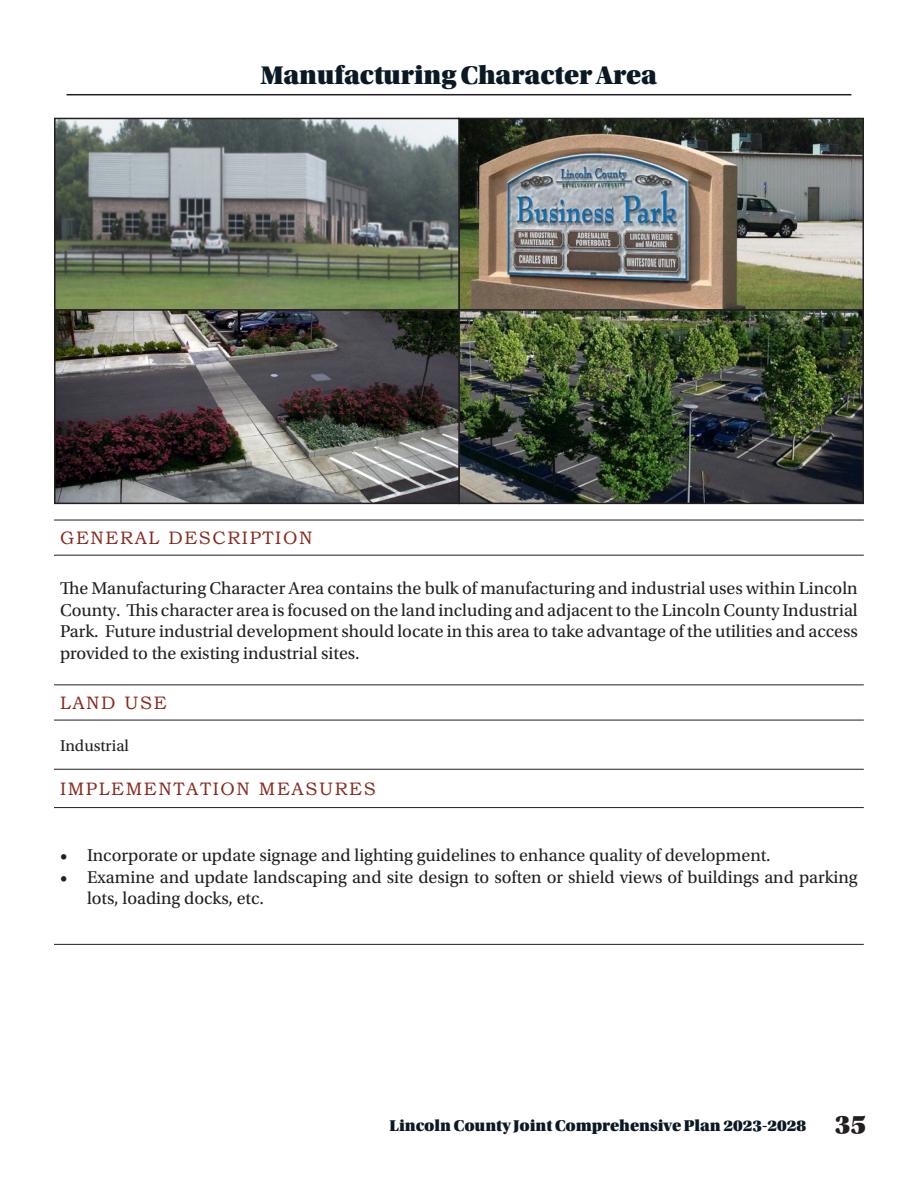
<style>
.page{position:relative;width:918px;height:1188px;background:#fff}
.page>*{position:absolute;margin:0;border:0;box-sizing:border-box;transform-origin:0 0}
.Page_Detail{font:27px "Utopia Std Black Headline";color:#0a1923}
.Body_Text{font:18px/21.6px "Utopia Std";color:#231f20;text-align:justify}
.Page_Detail_2{font:18px "Bookman Old Style";letter-spacing:.09em;color:#87291d}
.t1{font:16.5px "Utopia Std Black Headline";color:#0a1923}
.Body_Text-2{font:16.5px "Utopia Std";color:#231f20}
.s1{font-size:27px;color:#231f20}
</style>
<div class="page">
<img style="left:57px;top:121px;width:804px;height:380px">
<div style="left:458px;top:118px;width:406px;height:193px;border:2px solid #231f20"></div>
<div style="left:458px;top:309px;width:406px;height:195px;border:2px solid #231f20"></div>
<div style="left:54px;top:118px;width:406px;height:193px;border:2px solid #231f20"></div>
<div style="left:54px;top:309px;width:406px;height:195px;border:2px solid #231f20"></div>
<hr style="left:67px;top:94px;width:784px;height:1px;background:#231f20">
<hr style="left:54px;top:520px;width:810px;height:1px;background:#231f20">
<hr style="left:54px;top:555px;width:810px;height:1px;background:#231f20">
<hr style="left:54px;top:685px;width:810px;height:1px;background:#231f20">
<hr style="left:54px;top:720px;width:810px;height:1px;background:#231f20">
<hr style="left:54px;top:769px;width:810px;height:1px;background:#231f20">
<hr style="left:54px;top:807px;width:810px;height:1px;background:#231f20">
<hr style="left:54px;top:944px;width:810px;height:1px;background:#231f20">
<p class="Page_Detail" style="left:261px;top:61px;width:398px">Manufacturing Character Area</p>
<p class="Page_Detail_2" style="left:60px;top:526px;width:254px">GENERAL DESCRIPTION</p>
<p class="Body_Text" style="left:60px;top:578px;width:799px">The Manufacturing Character Area contains the bulk of manufacturing and industrial uses within Lincoln County. This character area is focused on the land including and adjacent to the Lincoln County Industrial Park. Future industrial development should locate in this area to take advantage of the utilities and access provided to the existing industrial sites.</p>
<p class="Page_Detail_2" style="left:60px;top:691px;width:108px">LAND USE</p>
<p class="Body_Text-2" style="left:60px;top:736px;width:71px">Industrial</p>
<p class="Page_Detail_2" style="left:60px;top:777px;width:317px">IMPLEMENTATION MEASURES</p>
<p class="Body_Text" style="left:60px;top:845px;width:712px">• Incorporate or update signage and lighting guidelines to enhance quality of development.</p>
<p class="Body_Text" style="left:87px;top:866px;width:772px;text-indent:-27px">• Examine and update landscaping and site design to soften or shield views of buildings and parking lots, loading docks, etc.</p>
<p class="t1" style="left:390px;top:1117px;width:478px">Lincoln County Joint Comprehensive Plan 2023-2028 <span class="s1">35</span></p>
</div>
